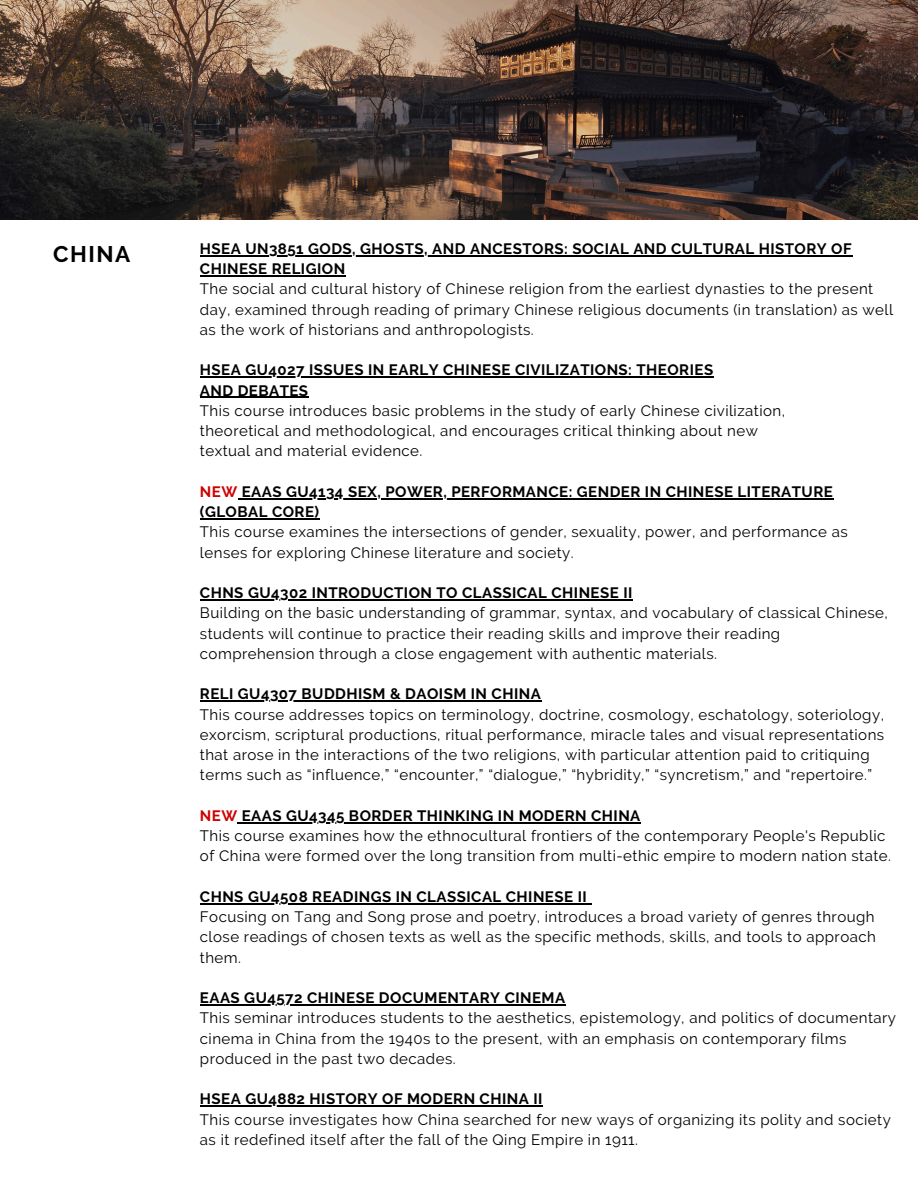
<style>
.page{position:relative;width:918px;height:1188px;background:#fff}
.page>*{position:absolute;margin:0;border:0;box-sizing:border-box;transform-origin:0 0}
.t1{font:700 22.5px "Raleway";letter-spacing:.07em;color:#000}
.t2{font:15px/20.2px "Raleway";letter-spacing:.03em;color:#000}
.t3{font:700 15px/20.2px "Raleway";letter-spacing:.03em;color:#000}
.s1{color:#ce0000}
.s2{font-weight:700;color:#ce0000}
.s3{font-weight:700}
</style>
<div class="page">
<hr style="left:200px;top:255px;width:652px;height:1px;background:#000">
<hr style="left:200px;top:275px;width:146px;height:1px;background:#000">
<hr style="left:200px;top:377px;width:514px;height:1px;background:#000">
<hr style="left:200px;top:397px;width:109px;height:1px;background:#000">
<hr style="left:238px;top:498px;width:595px;height:1px;background:#000">
<hr style="left:200px;top:518px;width:120px;height:1px;background:#000">
<hr style="left:200px;top:599px;width:433px;height:1px;background:#000">
<hr style="left:200px;top:701px;width:341px;height:1px;background:#000">
<hr style="left:238px;top:822px;width:403px;height:1px;background:#000">
<hr style="left:200px;top:903px;width:387px;height:1px;background:#000">
<hr style="left:200px;top:1004px;width:366px;height:1px;background:#000">
<hr style="left:200px;top:1106px;width:343px;height:1px;background:#000">
<img style="left:0;top:0;width:918px;height:219px">
<p class="t1" style="left:53px;top:241px;width:79px">CHINA</p>
<p class="t3" style="left:200px;top:239px;width:653px">HSEA UN3851 GODS, GHOSTS, AND ANCESTORS: SOCIAL AND CULTURAL HISTORY OF<br>CHINESE RELIGION</p>
<p class="t2" style="left:200px;top:279px;width:695px">The social and cultural history of Chinese religion from the earliest dynasties to the present day, examined through reading of primary Chinese religious documents (in translation) as well as the work of historians and anthropologists.</p>
<p class="t3" style="left:200px;top:360px;width:515px">HSEA GU4027 ISSUES IN EARLY CHINESE CIVILIZATIONS: THEORIES<br>AND DEBATES</p>
<p class="t2" style="left:200px;top:401px;width:587px">This course introduces basic problems in the study of early Chinese civilization, theoretical and methodological, and encourages critical thinking about new textual and material evidence.</p>
<p class="t3" style="left:200px;top:482px;width:634px"><span class="s1">NEW</span> EAAS GU4134 SEX, POWER, PERFORMANCE: GENDER IN CHINESE LITERATURE (GLOBAL CORE)</p>
<p class="t2" style="left:200px;top:522px;width:649px">This course examines the intersections of gender, sexuality, power, and performance as lenses for exploring Chinese literature and society.</p>
<p class="t3" style="left:200px;top:583px;width:434px">CHNS GU4302 INTRODUCTION TO CLASSICAL CHINESE II</p>
<p class="t2" style="left:200px;top:603px;width:690px">Building on the basic understanding of grammar, syntax, and vocabulary of classical Chinese, students will continue to practice their reading skills and improve their reading comprehension through a close engagement with authentic materials.</p>
<p class="t3" style="left:200px;top:684px;width:342px">RELI GU4307 BUDDHISM &amp; DAOISM IN CHINA</p>
<p class="t2" style="left:200px;top:704px;width:686px">This course addresses topics on terminology, doctrine, cosmology, eschatology, soteriology, exorcism, scriptural productions, ritual performance, miracle tales and visual representations that arose in the interactions of the two religions, with particular attention paid to critiquing terms such as “influence,” “encounter,” “dialogue,” “hybridity,” “syncretism,” and “repertoire.”</p>
<p class="t2" style="left:200px;top:806px;width:693px"><span class="s2">NEW</span> <span class="s3">EAAS GU4345 BORDER THINKING IN MODERN CHINA<br></span>This course examines how the ethnocultural frontiers of the contemporary People's Republic of China were formed over the long transition from multi-ethic empire to modern nation state.</p>
<p class="t3" style="left:200px;top:887px;width:388px">CHNS GU4508 READINGS IN CLASSICAL CHINESE II</p>
<p class="t2" style="left:200px;top:907px;width:677px;text-align:justify">Focusing on Tang and Song prose and poetry, introduces a broad variety of genres through close readings of chosen texts as well as the specific methods, skills, and tools to approach them.</p>
<p class="t3" style="left:200px;top:988px;width:367px">EAAS GU4572 CHINESE DOCUMENTARY CINEMA</p>
<p class="t2" style="left:200px;top:1008px;width:698px">This seminar introduces students to the aesthetics, epistemology, and politics of documentary cinema in China from the 1940s to the present, with an emphasis on contemporary films produced in the past two decades.</p>
<p class="t3" style="left:200px;top:1089px;width:344px">HSEA GU4882 HISTORY OF MODERN CHINA II</p>
<p class="t2" style="left:200px;top:1109px;width:692px">This course investigates how China searched for new ways of organizing its polity and society as it redefined itself after the fall of the Qing Empire in 1911.</p>
</div>
